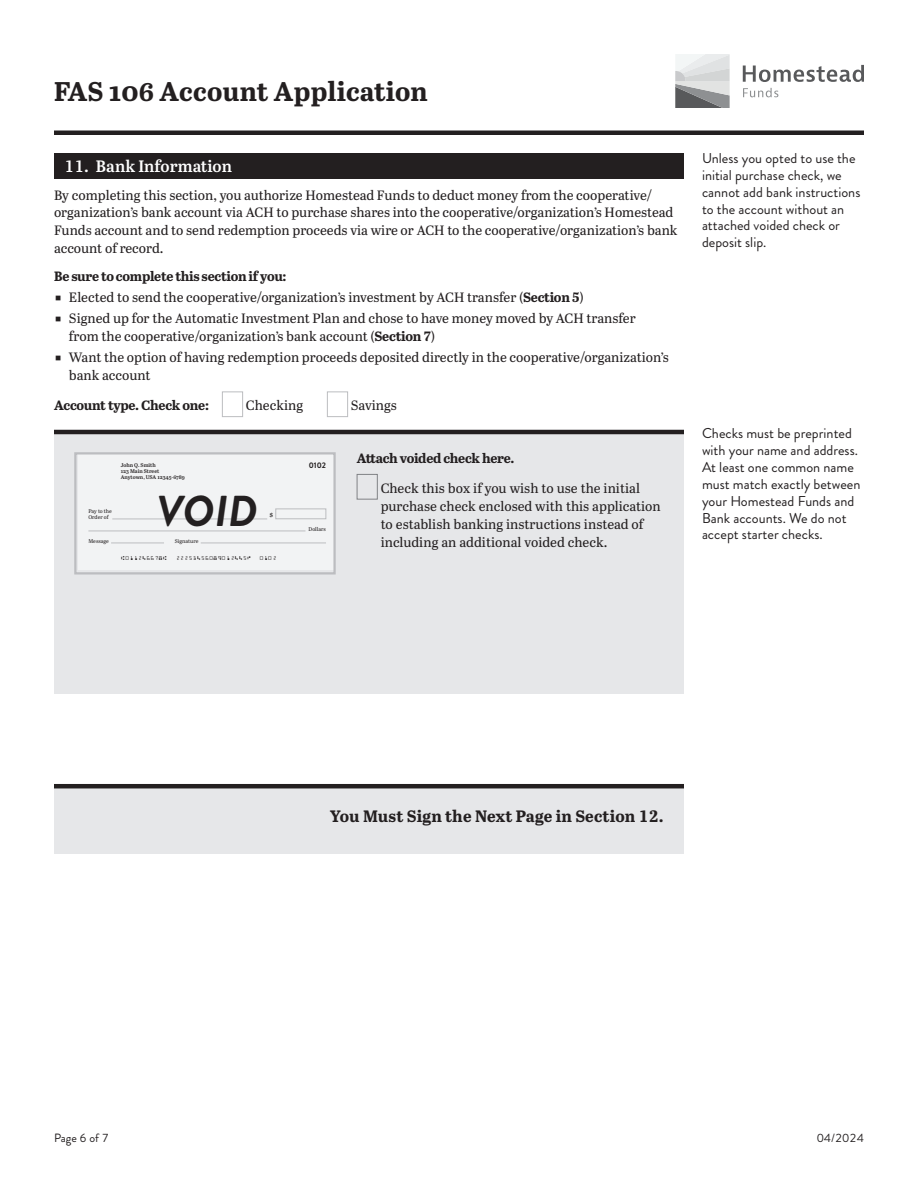
<style>
.page{position:relative;width:918px;height:1188px;background:#fff}
.page>*{position:absolute;margin:0;border:0;box-sizing:border-box;transform-origin:0 0}
.t1{font:italic 700 43.2px "Brandon Grotesque";color:#231f20}
.t2{font:700 27px "Abril Text";letter-spacing:.01em;color:#231f20}
.t3{font:700 16.5px "Abril Text";letter-spacing:.01em;color:#231f20}
.t4{font:600 16.5px "Abril Text";color:#fff}
.t5{font:14.25px/16.8px "Brandon Grotesque";color:#231f20}
.t6{font:13.5px/18px "Abril Text";color:#231f20}
.t7{font:700 13.5px "Abril Text";letter-spacing:-.02em;color:#231f20}
.t8{font:12px "Brandon Grotesque";color:#231f20}
.t9{font:8.4px "MICR Encoding";color:#231f20}
.t10{font:700 8.1px "Brandon Grotesque";color:#231f20}
.t11{font:7.2px "Abril Text";color:#231f20}
.t12{font:600 5.4px/6.3px "Abril Text";color:#231f20}
.t13{font:5.4px/5.7px "Abril Text";color:#231f20}
.s1{font-weight:700}
</style>
<div class="page">
<svg style="left:743px;top:65px;width:121px;height:17px"></svg>
<svg style="left:743px;top:88px;width:35px;height:9px"></svg>
<svg style="left:675px;top:54px;width:55px;height:54px;background:#bdbfc0"></svg>
<div style="left:54px;top:130px;width:810px;height:5px;background:#231f20"></div>
<div style="left:54px;top:153px;width:630px;height:25px;background:#231f20"></div>
<div style="left:222px;top:392px;width:21px;height:25px;background:#fff;border:1px solid #bcbdc0"></div>
<div style="left:327px;top:392px;width:21px;height:25px;background:#fff;border:1px solid #bcbdc0"></div>
<div style="left:54px;top:432px;width:630px;height:262px;background:#e6e7e9"></div>
<div style="left:357px;top:474px;width:21px;height:26px;background:#e6e7e9;border:1px solid #808285"></div>
<hr style="left:54px;top:430px;width:630px;height:4px;background:#231f20">
<div style="left:78px;top:453px;width:257px;height:117px;background:#f2f3f4"></div>
<hr style="left:112px;top:519px;width:155px;height:1px;background:#bcbdc0">
<hr style="left:88px;top:531px;width:218px;height:1px;background:#bcbdc0">
<hr style="left:111px;top:543px;width:53px;height:1px;background:#bcbdc0">
<hr style="left:201px;top:543px;width:125px;height:1px;background:#bcbdc0">
<div style="left:276px;top:509px;width:50px;height:10px;border:1px solid #bcbdc0"></div>
<div style="left:74px;top:452px;width:262px;height:122px;border:2px solid #bcbdc0"></div>
<div style="left:54px;top:788px;width:630px;height:66px;background:#e6e7e9"></div>
<hr style="left:54px;top:784px;width:630px;height:4px;background:#231f20">
<h2 class="t2" style="left:54px;top:72px;width:375px">FAS 106 Account Application</h2>
<p class="t4" style="left:64px;top:154px;width:169px">11. Bank Information</p>
<p class="t6" style="left:54px;top:185px;width:625px">By completing this section, you authorize Homestead Funds to deduct money from the cooperative/ organization’s bank account via ACH to purchase shares into the cooperative/organization’s Homestead Funds account and to send redemption proceeds via wire or ACH to the cooperative/organization’s bank account of record.</p>
<p class="t6" style="left:69px;top:265px;width:568px;line-height:21px;text-indent:-15px"><span class="s1">Be sure to complete this section if you:<br></span>Elected to send the cooperative/organization’s investment by ACH transfer (<span class="s1">Section 5</span>)<br>Signed up for the Automatic Investment Plan and chose to have money moved by ACH transfer</p>
<p class="t6" style="left:69px;top:325px;width:601px;line-height:21px">from the cooperative/organization’s bank account (<span class="s1">Section 7</span>)<br>Want the option of having redemption proceeds deposited directly in the cooperative/organization’s</p>
<p class="t6" style="left:69px;top:366px;width:83px">bank account</p>
<p class="t7" style="left:54px;top:395px;width:157px">Account type. Check one:</p>
<p class="t6" style="left:246px;top:396px;width:59px">Checking</p>
<p class="t6" style="left:351px;top:396px;width:48px">Savings</p>
<p class="t12" style="left:121px;top:461px;width:66px">John Q. Smith<br>123 Main Street<br>Anytown, USA 12345-6789</p>
<p class="t10" style="left:309px;top:460px;width:19px">0102</p>
<h1 class="t1" style="left:157px;top:481px;width:102px">VOID</h1>
<p class="t13" style="left:88px;top:508px;width:25px">Pay to the<br>Order of</p>
<p class="t11" style="left:270px;top:509px;width:5px">$</p>
<p class="t13" style="left:88px;top:538px;width:22px">Message</p>
<p class="t13" style="left:175px;top:538px;width:25px">Signature</p>
<p class="t9" style="left:121px;top:552px;width:157px">a011246678a 22253456089012445C 0102</p>
<p class="t13" style="left:308px;top:526px;width:19px">Dollars</p>
<p class="t7" style="left:357px;top:448px;width:159px">Attach voided check here.</p>
<p class="t6" style="left:381px;top:478px;width:282px">Check this box if you wish to use the initial purchase check enclosed with this application to establish banking instructions instead of including an additional voided check.</p>
<p class="t5" style="left:702px;top:150px;width:160px">Unless you opted to use the initial purchase check, we cannot add bank instructions to the account without an attached voided check or deposit slip.</p>
<p class="t5" style="left:702px;top:425px;width:160px">Checks must be preprinted with your name and address.<br>At least one common name must match exactly between your Homestead Funds and<br>Bank accounts. We do not accept starter checks.</p>
<p class="t3" style="left:330px;top:804px;width:335px">You Must Sign the Next Page in Section 12.</p>
<p class="t8" style="left:54px;top:1130px;width:56px">Page 6 of 7</p>
<p class="t8" style="left:817px;top:1130px;width:49px">04/2024</p>
</div>
